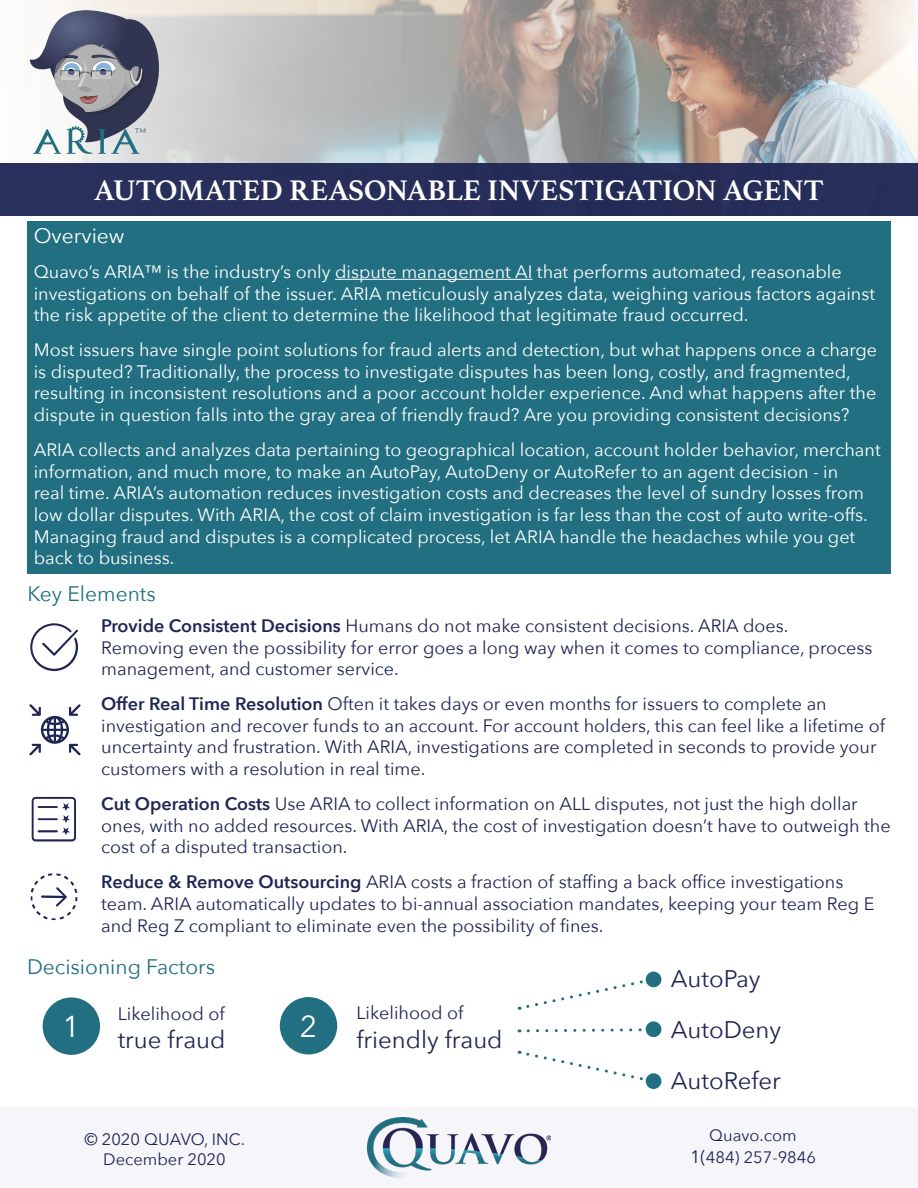
<style>
.page{position:relative;width:918px;height:1188px;background:#fff}
.page>*{position:absolute;margin:0;border:0;box-sizing:border-box;transform-origin:0 0}
.t1{font:700 30px "Athelas";color:#fff}
.t2{font:30px "Avenir Next LT Pro";color:#fff}
.t3{font:24px "Avenir Next";color:#1f2654}
.t4{font:21px "Avenir Next";color:#216f81}
.t5{font:21px "Avenir Next";color:#fff}
.t6{font:18px/21.6px "Avenir Next";color:#fff}
.t7{font:18px/21.6px "Avenir Next";color:#1f2654}
.t8{font:16.5px/19.8px "Avenir Next";color:#1f2654;text-align:center}
.t9{font:6.6px "Montserrat";color:#474747}
.s1{font-weight:600}
.s2{font-size:18px}
</style>
<div class="page">
<div style="left:0;top:1107px;width:918px;height:81px;background:#f5f5fa"></div>
<img style="left:367px;top:1117px;width:184px;height:61px">
<img style="left:0;top:0;width:918px;height:164px">
<div style="left:27px;top:221px;width:864px;height:352px;background:#216f81"></div>
<div style="left:0;top:164px;width:918px;height:52px;background:#282f5a"></div>
<hr style="left:335px;top:279px;width:197px;height:1px;background:#fff">
<svg style="left:29px;top:704px;width:52px;height:51px"></svg>
<svg style="left:32px;top:797px;width:44px;height:44px"></svg>
<svg style="left:30px;top:623px;width:48px;height:48px"></svg>
<svg style="left:30px;top:873px;width:48px;height:47px"></svg>
<svg style="left:30px;top:10px;width:140px;height:144px"></svg>
<div style="left:43px;top:997px;width:57px;height:58px;background:#216f81;border-radius:50%"></div>
<div style="left:280px;top:997px;width:57px;height:57px;background:#216f81;border-radius:50%"></div>
<svg style="left:519px;top:1027px;width:128px;height:7px"></svg>
<svg style="left:519px;top:976px;width:138px;height:34px"></svg>
<svg style="left:519px;top:1051px;width:138px;height:34px"></svg>
<div style="left:646px;top:972px;width:15px;height:15px;background:#216f81;border-radius:50%"></div>
<div style="left:646px;top:1021px;width:15px;height:16px;background:#216f81;border-radius:50%"></div>
<div style="left:646px;top:1073px;width:15px;height:16px;background:#216f81;border-radius:50%"></div>
<p class="t9" style="left:135px;top:126px;width:12px">TM</p>
<p class="t1" style="left:94px;top:173px;width:731px">AUTOMATED REASONABLE INVESTIGATION AGENT</p>
<p class="t5" style="left:34px;top:218px;width:92px">Overview</p>
<p class="t6" style="left:34px;top:260px;width:843px">Quavo’s ARIA™ is the industry’s only dispute management AI that performs automated, reasonable investigations on behalf of the issuer. ARIA meticulously analyzes data, weighing various factors against the risk appetite of the client to determine the likelihood that legitimate fraud occurred.</p>
<p class="t6" style="left:34px;top:338px;width:845px">Most issuers have single point solutions for fraud alerts and detection, but what happens once a charge is disputed? Traditionally, the process to investigate disputes has been long, costly, and fragmented, resulting in inconsistent resolutions and a poor account holder experience. And what happens after the dispute in question falls into the gray area of friendly fraud? Are you providing consistent decisions?</p>
<p class="t6" style="left:34px;top:438px;width:848px">ARIA collects and analyzes data pertaining to geographical location, account holder behavior, merchant information, and much more, to make an AutoPay, AutoDeny or AutoRefer to an agent decision - in<br>real time. ARIA’s automation reduces investigation costs and decreases the level of sundry losses from low dollar disputes. With ARIA, the cost of claim investigation is far less than the cost of auto write-offs.<br>Managing fraud and disputes is a complicated process, let ARIA handle the headaches while you get back to business.</p>
<p class="t4" style="left:27px;top:576px;width:130px">Key Elements</p>
<p class="t7" style="left:101px;top:614px;width:773px"><span class="s1">Provide Consistent Decisions</span> Humans do not make consistent decisions. ARIA does.<br>Removing even the possibility for error goes a long way when it comes to compliance, process management, and customer service.</p>
<p class="t7" style="left:101px;top:692px;width:785px"><span class="s1">Offer Real Time Resolution</span> Often it takes days or even months for issuers to complete an investigation and recover funds to an account. For account holders, this can feel like a lifetime of uncertainty and frustration. With ARIA, investigations are completed in seconds to provide your customers with a resolution in real time.</p>
<p class="t7" style="left:101px;top:792px;width:791px"><span class="s1">Cut Operation Costs</span> Use ARIA to collect information on ALL disputes, not just the high dollar ones, with no added resources. With ARIA, the cost of investigation doesn’t have to outweigh the cost of a disputed transaction.</p>
<p class="t7" style="left:101px;top:871px;width:775px"><span class="s1">Reduce &amp; Remove Outsourcing</span> ARIA costs a fraction of staffing a back office investigations team. ARIA automatically updates to bi-annual association mandates, keeping your team Reg E and Reg Z compliant to eliminate even the possibility of fines.</p>
<p class="t4" style="left:27px;top:949px;width:190px">Decisioning Factors</p>
<p class="t7" style="left:118px;top:1002px;width:108px">Likelihood of</p>
<p class="t3" style="left:118px;top:1020px;width:109px">true fraud</p>
<p class="t3" style="left:671px;top:959px;width:92px">AutoPay</p>
<p class="t3" style="left:671px;top:1009px;width:112px">AutoDeny</p>
<p class="t3" style="left:671px;top:1061px;width:112px">AutoRefer</p>
<p class="t7" style="left:356px;top:1001px;width:108px">Likelihood of</p>
<p class="t3" style="left:356px;top:1019px;width:148px">friendly fraud</p>
<p class="t2" style="left:63px;top:1009px;width:19px">1</p>
<p class="t2" style="left:300px;top:1009px;width:19px">2</p>
<p class="t8" style="left:85px;top:1129px;width:162px">© 2020 QUAVO, INC.<br>December 2020</p>
<p class="t8" style="left:690px;top:1124px;width:127px;line-height:21.6px">Quavo.com<br><span class="s2">1(</span>484) 257-9846</p>
</div>
